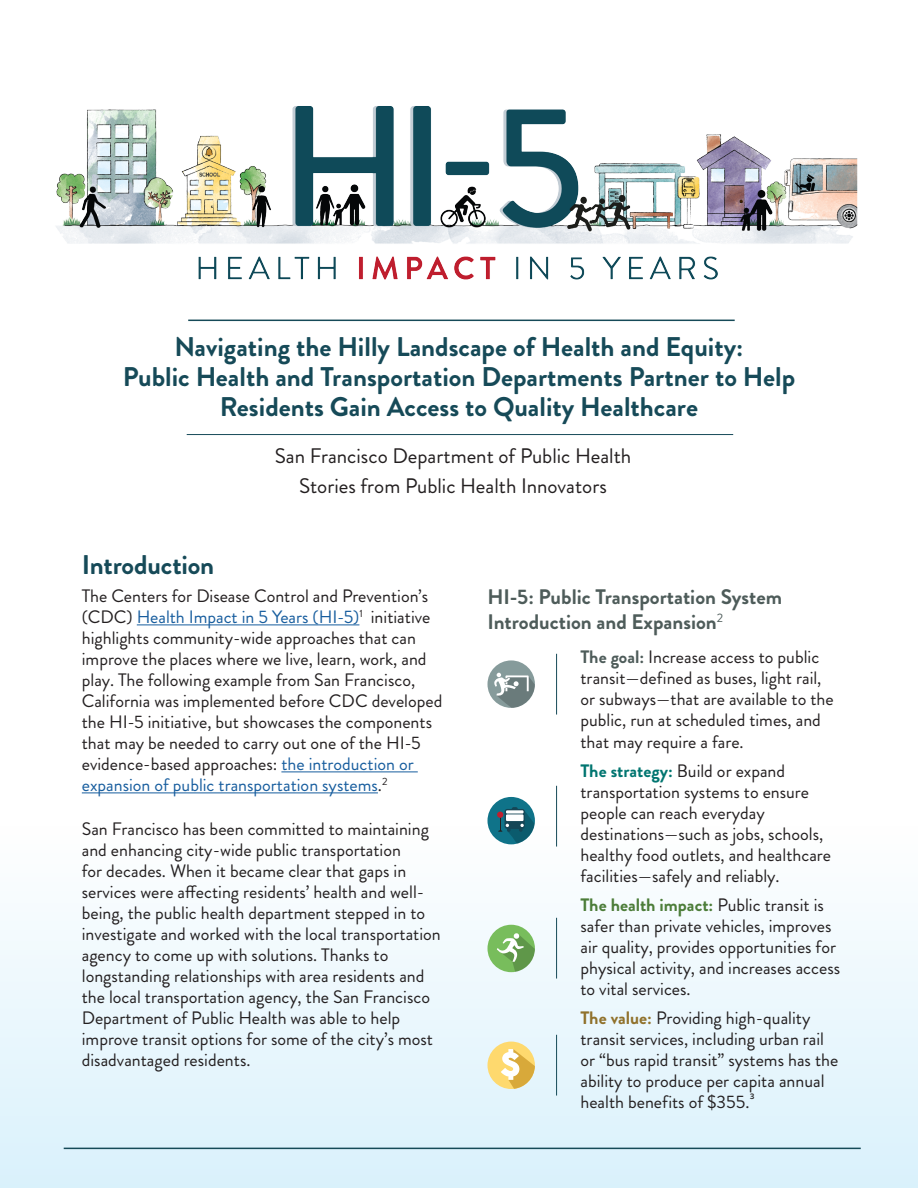
<style>
.page{position:relative;width:918px;height:1188px;background:#fff}
.page>*{position:absolute;margin:0;border:0;box-sizing:border-box;transform-origin:0 0}
.t1{font:700 27px/30px "Brandon Grotesque";color:#164a58;text-align:center}
.t2{font:21px/30px "Brandon Grotesque";color:#231f20;text-align:center}
.t3{font:700 21px/25.5px "Brandon Grotesque";color:#4e5c5a}
.t4{font:18px/21px "Brandon Grotesque";color:#231f20}
.s1{color:#175d9e}
.s2{font-weight:700;color:#4e5c5a}
.s3{font-weight:700;color:#007570}
.s4{font-weight:700;color:#4c7d39}
.s5{font-weight:700;color:#90712b}
</style>
<div class="page">
<svg style="left:0;top:772px;width:918px;height:416px"></svg>
<hr style="left:188px;top:320px;width:547px;height:1px;background:#164a58">
<img style="left:56px;top:106px;width:802px;height:174px">
<hr style="left:137px;top:624px;width:222px;height:1px;background:#175d9e">
<hr style="left:281px;top:771px;width:137px;height:1px;background:#175d9e">
<hr style="left:82px;top:792px;width:296px;height:1px;background:#175d9e">
<hr style="left:187px;top:434px;width:546px;height:1px;background:#164a58">
<div style="left:488px;top:660px;width:47px;height:48px;background:#869b9b;border-radius:50%"></div>
<svg style="left:493px;top:673px;width:42px;height:35px"></svg>
<div style="left:488px;top:797px;width:47px;height:47px;background:#0f7389;border-radius:50%"></div>
<svg style="left:497px;top:807px;width:38px;height:37px"></svg>
<svg style="left:506px;top:810px;width:18px;height:4px"></svg>
<div style="left:506px;top:814px;width:18px;height:7px;background:#fff"></div>
<div style="left:488px;top:1042px;width:47px;height:47px;background:#fed96e;border-radius:50%"></div>
<svg style="left:501px;top:1049px;width:34px;height:40px"></svg>
<div style="left:488px;top:925px;width:47px;height:47px;background:#78bd5c;border-radius:50%"></div>
<svg style="left:497px;top:934px;width:38px;height:38px"></svg>
<hr style="left:556px;top:654px;width:1px;height:61px;background:#164a58">
<hr style="left:556px;top:786px;width:1px;height:61px;background:#164a58">
<hr style="left:556px;top:918px;width:1px;height:61px;background:#164a58">
<hr style="left:556px;top:1035px;width:1px;height:61px;background:#164a58">
<hr style="left:64px;top:1148px;width:797px;height:1px;background:#164a58">
<h1 class="t1" style="left:123px;top:332px;width:674px">Navigating the Hilly Landscape of Health and Equity:<br>Public Health and Transportation Departments Partner to Help<br>Residents Gain Access to Quality Healthcare</h1>
<p class="t2" style="left:275px;top:441px;width:358px">San Francisco Department of Public Health<br>Stories from Public Health Innovators</p>
<h1 class="t1" style="left:82px;top:550px;width:134px">Introduction</h1>
<p class="t4" style="left:82px;top:586px;width:362px">The Centers for Disease Control and Prevention’s (CDC) <span class="s1">Health Impact in 5 Years (HI-5)</span><sup>1</sup> initiative highlights community-wide approaches that can improve the places where we live, learn, work, and play. The following example from San Francisco, California was implemented before CDC developed the HI-5 initiative, but showcases the components that may be needed to carry out one of the HI-5 evidence-based approaches: <span class="s1">the introduction or expansion of public transportation systems</span>.<sup>2</sup></p>
<p class="t4" style="left:82px;top:818px;width:360px">San Francisco has been committed to maintaining and enhancing city-wide public transportation<br>for decades. When it became clear that gaps in services were affecting residents’ health and well&shy;being, the public health department stepped in to investigate and worked with the local transportation agency to come up with solutions. Thanks to longstanding relationships with area residents and the local transportation agency, the San Francisco Department of Public Health was able to help improve transit options for some of the city’s most disadvantaged residents.</p>
<p class="t3" style="left:488px;top:584px;width:296px">HI-5: Public Transportation System<br>Introduction and Expansion<sup>2</sup></p>
<p class="t4" style="left:580px;top:647px;width:255px"><span class="s2">The goal:</span> Increase access to public transit—defined as buses, light rail, or subways—that are available to the public, run at scheduled times, and that may require a fare.</p>
<p class="t4" style="left:580px;top:760px;width:252px"><span class="s3">The strategy:</span> Build or expand transportation systems to ensure people can reach everyday destinations—such as jobs, schools, healthy food outlets, and healthcare facilities—safely and reliably.</p>
<p class="t4" style="left:580px;top:895px;width:261px"><span class="s4">The health impact:</span> Public transit is safer than private vehicles, improves air quality, provides opportunities for physical activity, and increases access to vital services.</p>
<p class="t4" style="left:580px;top:1008px;width:259px"><span class="s5">The value:</span> Providing high-quality transit services, including urban rail or “bus rapid transit” systems has the ability to produce per capita annual health benefits of $355.³</p>
</div>
